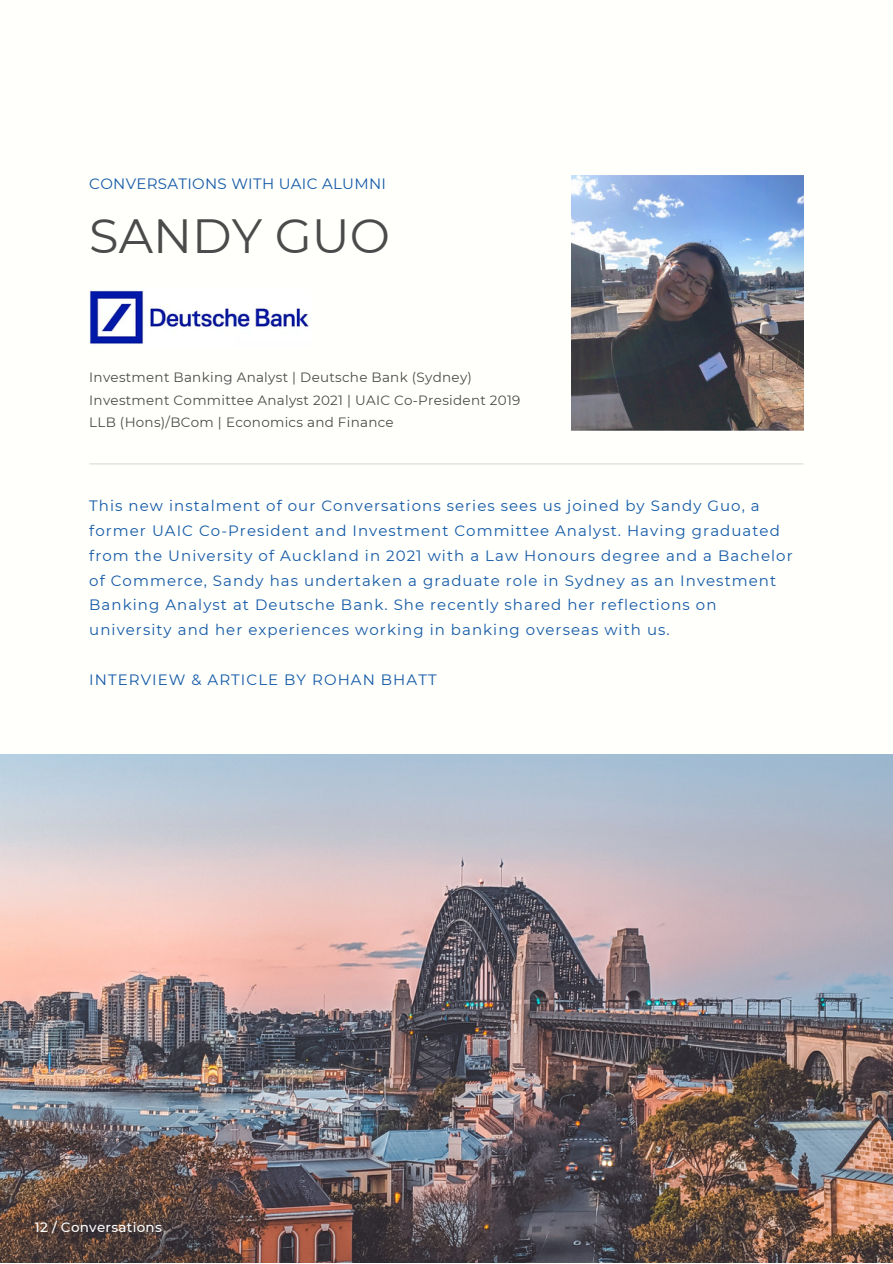
<style>
.page{position:relative;width:893px;height:1264px;background:#fff}
.page>*{position:absolute;margin:0;border:0;box-sizing:border-box;transform-origin:0 0}
.t1{font:48px "Montserrat";color:#4b4b4b}
.t2{font:15px/24.8px "Montserrat";letter-spacing:.07em;color:#145aa7}
.t3{font:15px "Montserrat";letter-spacing:.02em;color:#145aa7}
.t4{font:13.5px/22.5px "Montserrat";letter-spacing:.02em;color:#4b4b4b}
.t5{font:500 13.5px "Montserrat";letter-spacing:.02em;color:#fff}
</style>
<div class="page">
<hr style="left:89px;top:463px;width:714px;height:1px;background:#d9d9d9">
<img style="left:89px;top:290px;width:220px;height:54px">
<img style="left:571px;top:175px;width:232px;height:255px">
<img style="left:0;top:754px;width:892px;height:508px">
<p class="t3" style="left:89px;top:175px;width:298px">CONVERSATIONS WITH UAIC ALUMNI</p>
<h1 class="t1" style="left:89px;top:206px;width:302px">SANDY GUO</h1>
<p class="t4" style="left:89px;top:366px;width:432px">Investment Banking Analyst | Deutsche Bank (Sydney)<br>Investment Committee Analyst 2021 | UAIC Co-President 2019<br>LLB (Hons)/BCom | Economics and Finance</p>
<p class="t2" style="left:89px;top:493px;width:705px">This new instalment of our Conversations series sees us joined by Sandy Guo, a former UAIC Co-President and Investment Committee Analyst. Having graduated from the University of Auckland in 2021 with a Law Honours degree and a Bachelor of Commerce, Sandy has undertaken a graduate role in Sydney as an Investment Banking Analyst at Deutsche Bank. She recently shared her reflections on university and her experiences working in banking overseas with us.</p>
<p class="t2" style="left:89px;top:667px;width:349px">INTERVIEW &amp; ARTICLE BY ROHAN BHATT</p>
<p class="t5" style="left:35px;top:1218px;width:128px">12 / Conversations</p>
</div>
